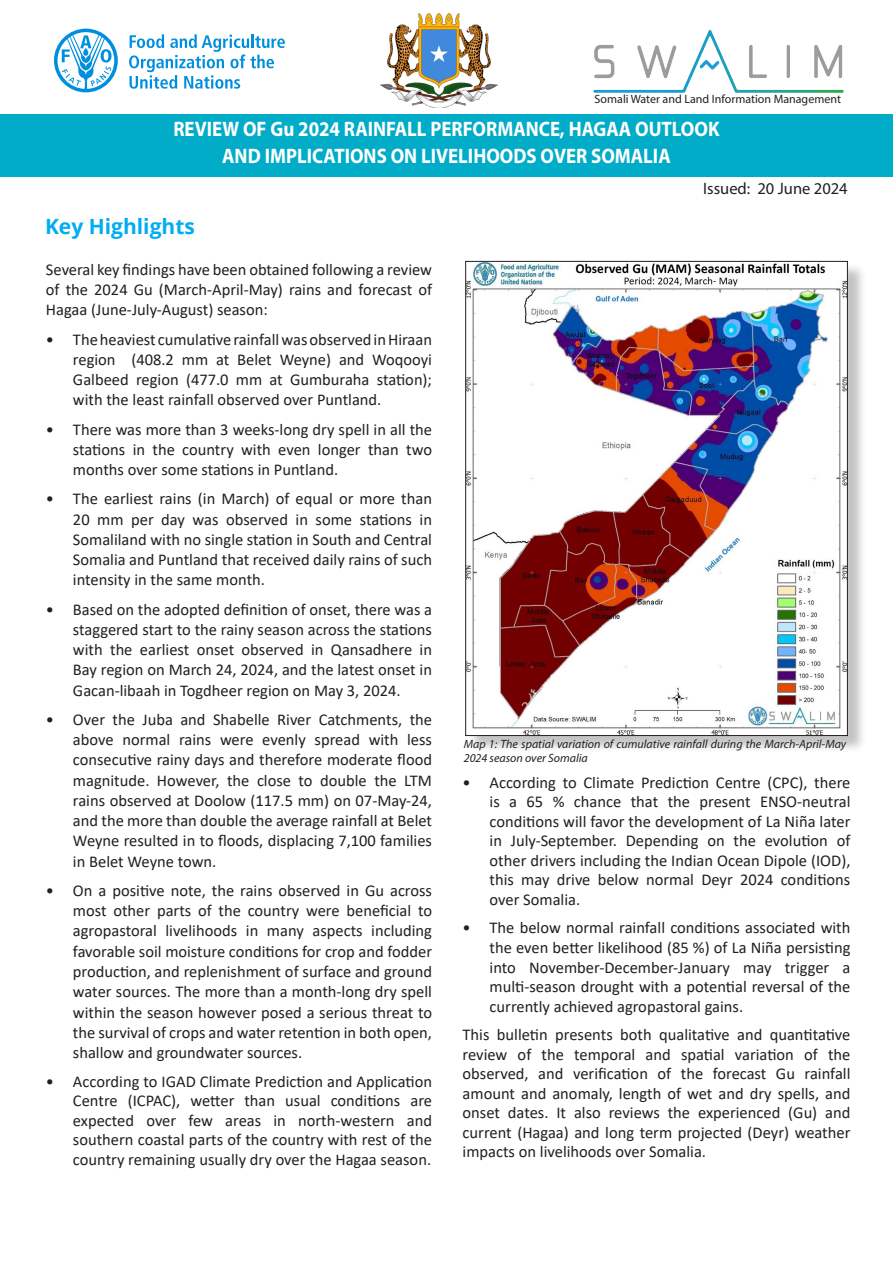
<style>
.page{position:relative;width:893px;height:1263px;background:#fff}
.page>*{position:absolute;margin:0;border:0;box-sizing:border-box;transform-origin:0 0}
.t1{font:700 21px "Myriad Pro";color:#fff;scale:.9 1}
.t2{font:700 21px "Open Sans";color:#00aeef}
.t3{font:16.5px/20.2px "Calibri";color:#231f20;text-align:justify}
.t4{font:16.5px "Myriad Pro";color:#231f20}
.t5{font:italic 12px/13.5px "Myriad Pro";color:#231f20}
.t6{font:12px "Myriad Pro";color:#231f20}
</style>
<div class="page">
<img style="left:593px;top:31px;width:250px;height:61px">
<div style="left:0;top:114px;width:893px;height:62px;background:#00acc8"></div>
<img style="left:380px;top:13px;width:118px;height:95px">
<svg style="left:54px;top:29px;width:64px;height:63px"></svg>
<svg style="left:129px;top:34px;width:156px;height:55px"></svg>
<div style="left:467px;top:262px;width:400px;height:492px;background:#231f20;opacity:.27"></div>
<img style="left:467px;top:263px;width:379px;height:471px">
<p class="t6" style="left:595px;top:91px;width:248px">Somali Water and Land Information Management</p>
<p class="t1" style="left:173px;top:115px;width:608px">REVIEW OF Gu 2024 RAINFALL PERFORMANCE, HAGAA OUTLOOK</p>
<p class="t1" style="left:222px;top:142px;width:500px">AND IMPLICATIONS ON LIVELIHOODS OVER SOMALIA</p>
<p class="t4" style="left:703px;top:178px;width:146px">Issued: 20 June 2024</p>
<p class="t2" style="left:45px;top:212px;width:151px">Key Highlights</p>
<p class="t3" style="left:46px;top:259px;width:388px">Several key findings have been obtained following a review of the 2024 Gu (March-April-May) rains and forecast of Hagaa (June-July-August) season:</p>
<p class="t3" style="left:73px;top:329px;width:361px;text-indent:-27px">• The heaviest cumulative rainfall was observed in Hiraan region (408.2 mm at Belet Weyne) and Woqooyi Galbeed region (477.0 mm at Gumburaha station); with the least rainfall observed over Puntland.</p>
<p class="t3" style="left:73px;top:419px;width:361px;text-indent:-27px">• There was more than 3 weeks-long dry spell in all the stations in the country with even longer than two months over some stations in Puntland.</p>
<p class="t3" style="left:73px;top:488px;width:361px;text-indent:-27px">• The earliest rains (in March) of equal or more than 20 mm per day was observed in some stations in Somaliland with no single station in South and Central Somalia and Puntland that received daily rains of such intensity in the same month.</p>
<p class="t3" style="left:73px;top:599px;width:361px;text-indent:-27px">• Based on the adopted definition of onset, there was a staggered start to the rainy season across the stations with the earliest onset observed in Qansadhere in Bay region on March 24, 2024, and the latest onset in Gacan-libaah in Togdheer region on May 3, 2024.</p>
<p class="t3" style="left:73px;top:709px;width:361px;text-indent:-27px">• Over the Juba and Shabelle River Catchments, the above normal rains were evenly spread with less consecutive rainy days and therefore moderate flood magnitude. However, the close to double the LTM rains observed at Doolow (117.5 mm) on 07-May-24, and the more than double the average rainfall at Belet Weyne resulted in to floods, displacing 7,100 families in Belet Weyne town.</p>
<p class="t3" style="left:73px;top:880px;width:361px;text-indent:-27px">• On a positive note, the rains observed in Gu across most other parts of the country were beneficial to agropastoral livelihoods in many aspects including favorable soil moisture conditions for crop and fodder production, and replenishment of surface and ground water sources. The more than a month-long dry spell within the season however posed a serious threat to the survival of crops and water retention in both open, shallow and groundwater sources.</p>
<p class="t3" style="left:73px;top:1071px;width:361px;line-height:19.5px;text-indent:-27px">• According to IGAD Climate Prediction and Application Centre (ICPAC), wetter than usual conditions are expected over few areas in north-western and southern coastal parts of the country with rest of the country remaining usually dry over the Hagaa season.</p>
<p class="t5" style="left:464px;top:737px;width:384px">Map 1: The spatial variation of cumulative rainfall during the March-April-May<br>2024 season over Somalia</p>
<p class="t3" style="left:490px;top:772px;width:362px;line-height:19.5px;text-indent:-27px">• According to Climate Prediction Centre (CPC), there is a 65 % chance that the present ENSO-neutral conditions will favor the development of La Niña later in July-September. Depending on the evolution of other drivers including the Indian Ocean Dipole (IOD), this may drive below normal Deyr 2024 conditions over Somalia.</p>
<p class="t3" style="left:490px;top:918px;width:362px;line-height:19.5px;text-indent:-27px">• The below normal rainfall conditions associated with the even better likelihood (85 %) of La Niña persisting into November-December-January may trigger a multi-season drought with a potential reversal of the currently achieved agropastoral gains.</p>
<p class="t3" style="left:463px;top:1024px;width:389px;line-height:19.5px">This bulletin presents both qualitative and quantitative review of the temporal and spatial variation of the observed, and verification of the forecast Gu rainfall amount and anomaly, length of wet and dry spells, and onset dates. It also reviews the experienced (Gu) and current (Hagaa) and long term projected (Deyr) weather impacts on livelihoods over Somalia.</p>
</div>
